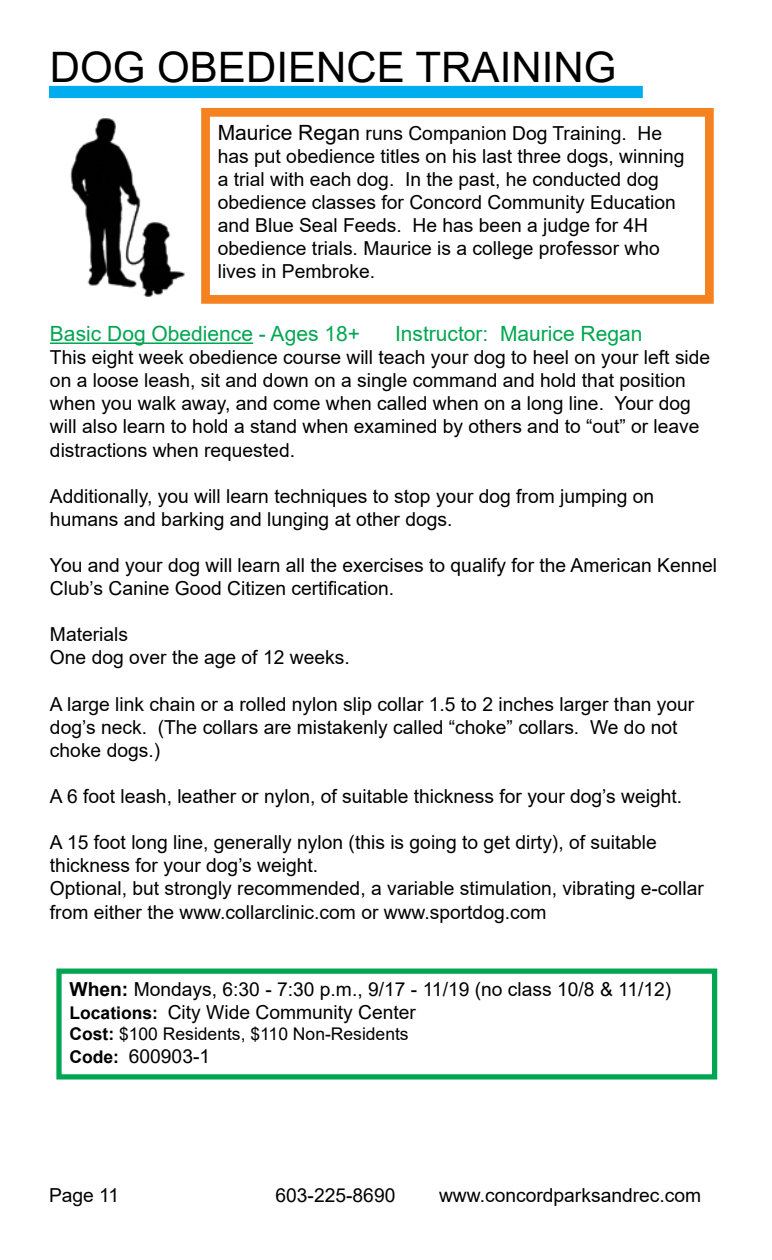
<style>
.page{position:relative;width:772px;height:1260px;background:#fff}
.page>*{position:absolute;margin:0;border:0;box-sizing:border-box;transform-origin:0 0}
.t1{font:42px "Arial";color:#000}
.t2{font:21px "Arial";color:#00a651}
.t3{font:19.25px/23.1px "Arial";color:#000}
.t4{font:17.5px "Arial";color:#000}
.s1{font-size:21px}
.s2{font-weight:700}
.s3{font-weight:700;font-size:17.5px}
</style>
<div class="page">
<hr style="left:50px;top:342px;width:203px;height:2px;background:#00a651">
<div style="left:201px;top:108px;width:513px;height:196px;border:9px solid #f58220"></div>
<div style="left:56px;top:969px;width:661px;height:111px;border:5px solid #00a651"></div>
<div style="left:49px;top:86px;width:594px;height:12px;background:#00aeef"></div>
<img style="left:70px;top:118px;width:115px;height:179px">
<h1 class="t1" style="left:50px;top:39px;width:568px">DOG OBEDIENCE TRAINING</h1>
<p class="t3" style="left:218px;top:121px;width:468px"><span class="s1">Maurice Regan</span> runs Companion Dog Training. He has put obedience titles on his last three dogs, winning a trial with each dog. In the past, he conducted dog obedience classes for Concord Community Education and Blue Seal Feeds. He has been a judge for 4H obedience trials. Maurice is a college professor who lives in Pembroke.</p>
<p class="t2" style="left:50px;top:319px;width:311px">Basic Dog Obedience - Ages 18+</p>
<p class="t2" style="left:395px;top:319px;width:249px">Instructor: Maurice Regan</p>
<p class="t3" style="left:50px;top:346px;width:662px">This eight week obedience course will teach your dog to heel on your left side on a loose leash, sit and down on a single command and hold that position when you walk away, and come when called when on a long line. Your dog will also learn to hold a stand when examined by others and to “out” or leave distractions when requested.</p>
<p class="t3" style="left:50px;top:484px;width:606px">Additionally, you will learn techniques to stop your dog from jumping on humans and barking and lunging at other dogs.</p>
<p class="t3" style="left:50px;top:554px;width:668px">You and your dog will learn all the exercises to qualify for the American Kennel<br>Club’s Canine Good Citizen certification.</p>
<p class="t3" style="left:50px;top:623px;width:301px">Materials<br>One dog over the age of 12 weeks.</p>
<p class="t3" style="left:50px;top:692px;width:646px">A large link chain or a rolled nylon slip collar 1.5 to 2 inches larger than your dog’s neck. (The collars are mistakenly called “choke” collars. We do not choke dogs.)</p>
<p class="t3" style="left:50px;top:785px;width:634px">A 6 foot leash, leather or nylon, of suitable thickness for your dog’s weight.</p>
<p class="t3" style="left:50px;top:831px;width:655px">A 15 foot long line, generally nylon (this is going to get dirty), of suitable thickness for your dog’s weight.<br>Optional, but strongly recommended, a variable stimulation, vibrating e-collar from either the www.collarclinic.com or www.sportdog.com</p>
<p class="t3" style="left:69px;top:977px;width:603px"><span class="s2">When:</span> Mondays, 6:30 - 7:30 p.m., 9/17 - 11/19 (no class 10/8 &amp; 11/12)<br><span class="s3">Locations:</span> City Wide Community Center</p>
<p class="t4" style="left:69px;top:1022px;width:341px"><span class="s2">Cost:</span> $100 Residents, $110 Non-Residents</p>
<p class="t3" style="left:69px;top:1044px;width:142px"><span class="s3">Code:</span> 600903-1</p>
<p class="t3" style="left:49px;top:1183px;width:72px">Page 11</p>
<p class="t3" style="left:275px;top:1183px;width:121px">603-225-8690</p>
<p class="t3" style="left:439px;top:1183px;width:264px">www.concordparksandrec.com</p>
</div>
